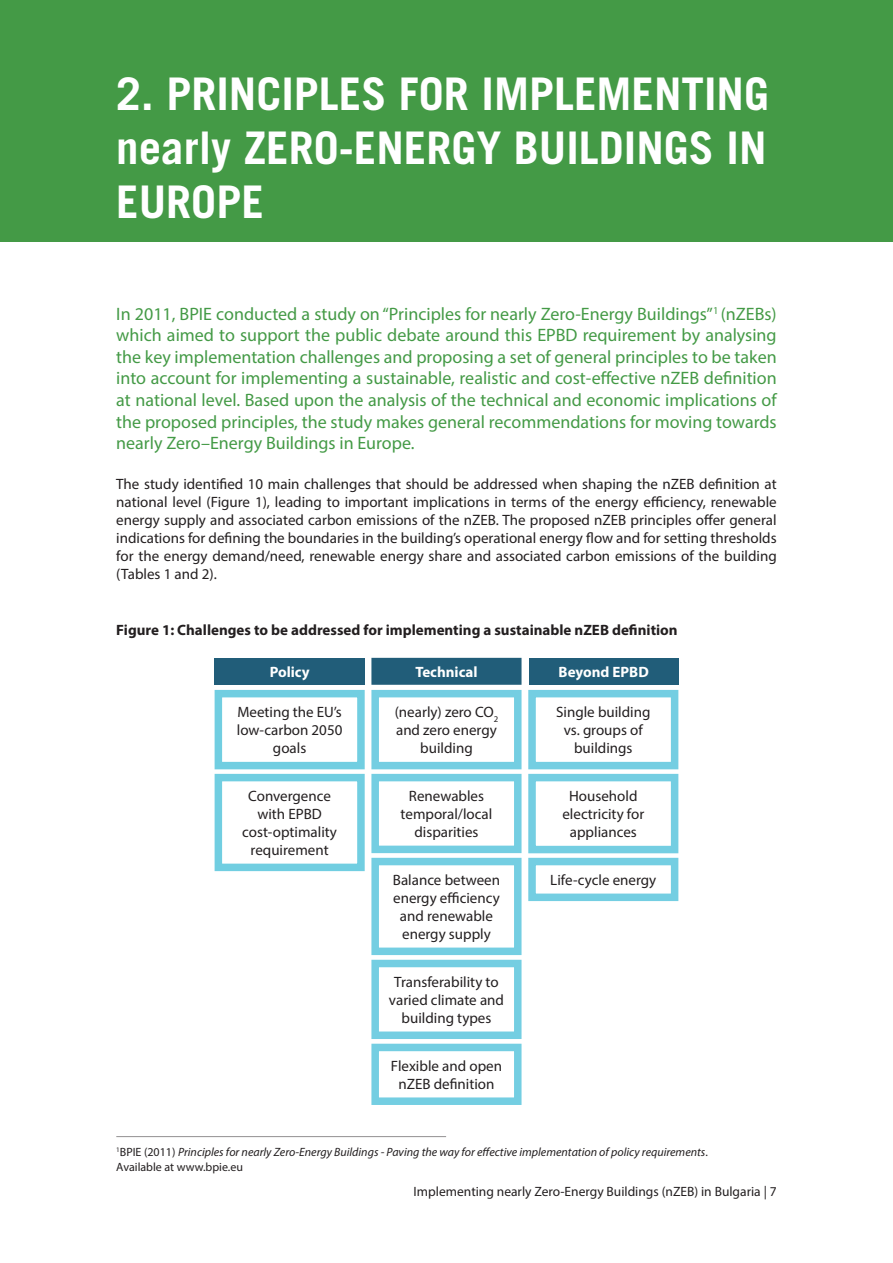
<style>
.page{position:relative;width:893px;height:1263px;background:#fff}
.page>*{position:absolute;margin:0;border:0;box-sizing:border-box;transform-origin:0 0}
.t1{font:700 45px/54px "Trade Gothic LT Std";color:#fff;text-align:justify}
.t2{font:18px/21.6px "Myriad Pro";color:#449a46;text-align:justify}
.t3{font:15px/18px "Myriad Pro";color:#231f20;text-align:center}
.t4{font:700 15px "Myriad Pro";color:#231f20}
.t5{font:700 15px "Myriad Pro";color:#fff}
.t6{font:13.5px "Myriad Pro";color:#231f20}
.t7{font:italic 12px "Myriad Pro";color:#231f20}
.t8{font:12px "Myriad Pro";color:#231f20}
.s1{font-style:normal}
</style>
<div class="page">
<div style="left:0;top:0;width:893px;height:242px;background:#449a46"></div>
<div style="left:215px;top:658px;width:150px;height:27px;background:#215d79"></div>
<div style="left:215px;top:690px;width:150px;height:79px;border:8px solid #71cee1"></div>
<div style="left:371px;top:690px;width:150px;height:79px;border:8px solid #74cee2"></div>
<svg style="left:528px;top:689px;width:151px;height:81px"></svg>
<div style="left:375px;top:662px;width:143px;height:19px;background:#215d79"></div>
<div style="left:371px;top:658px;width:150px;height:27px;border:8px solid #215d79"></div>
<div style="left:529px;top:658px;width:149px;height:27px;background:#215d79"></div>
<div style="left:215px;top:774px;width:150px;height:97px;border:8px solid #71cee1"></div>
<div style="left:371px;top:774px;width:150px;height:79px;border:8px solid #74cee2"></div>
<div style="left:371px;top:858px;width:150px;height:97px;border:8px solid #74cee2"></div>
<div style="left:371px;top:960px;width:150px;height:79px;border:8px solid #74cee2"></div>
<div style="left:371px;top:1044px;width:150px;height:61px;border:8px solid #74cee2"></div>
<div style="left:528px;top:774px;width:150px;height:79px;border:8px solid #74cee2"></div>
<div style="left:528px;top:858px;width:150px;height:43px;border:8px solid #74cee2"></div>
<hr style="left:116px;top:1136px;width:330px;height:1px;background:#231f20">
<p class="t1" style="left:116px;top:66px;width:654px">2. PRINCIPLES FOR IMPLEMENTING nearly ZERO-ENERGY BUILDINGS IN EUROPE</p>
<p class="t2" style="left:116px;top:303px;width:662px">In 2011, BPIE conducted a study on “Principles for nearly Zero-Energy Buildings”<sup>1</sup> (nZEBs) which aimed to support the public debate around this EPBD requirement by analysing the key implementation challenges and proposing a set of general principles to be taken into account for implementing a sustainable, realistic and cost-effective nZEB definition at national level. Based upon the analysis of the technical and economic implications of the proposed principles, the study makes general recommendations for moving towards nearly Zero–Energy Buildings in Europe.</p>
<p class="t3" style="left:116px;top:475px;width:662px;text-align:justify">The study identified 10 main challenges that should be addressed when shaping the nZEB definition at national level (Figure 1), leading to important implications in terms of the energy efficiency, renewable energy supply and associated carbon emissions of the nZEB. The proposed nZEB principles offer general indications for defining the boundaries in the building’s operational energy flow and for setting thresholds for the energy demand/need, renewable energy share and associated carbon emissions of the building (Tables 1 and 2).</p>
<p class="t4" style="left:116px;top:620px;width:563px">Figure 1: Challenges to be addressed for implementing a sustainable nZEB definition</p>
<p class="t5" style="left:270px;top:662px;width:42px">Policy</p>
<p class="t3" style="left:237px;top:703px;width:107px">Meeting the EU’s low-carbon 2050 goals</p>
<p class="t3" style="left:395px;top:703px;width:105px">(nearly) zero CO<sub>2 </sub>and zero energy building</p>
<p class="t3" style="left:556px;top:703px;width:96px">Single building vs. groups of buildings</p>
<p class="t5" style="left:415px;top:662px;width:64px">Technical</p>
<p class="t5" style="left:559px;top:662px;width:92px">Beyond EPBD</p>
<p class="t3" style="left:242px;top:787px;width:96px">Convergence with EPBD cost-optimality requirement</p>
<p class="t3" style="left:401px;top:787px;width:93px">Renewables temporal/local disparities</p>
<p class="t3" style="left:393px;top:871px;width:109px">Balance between energy efficiency and renewable energy supply</p>
<p class="t3" style="left:389px;top:973px;width:117px">Transferability to varied climate and building types</p>
<p class="t3" style="left:391px;top:1057px;width:113px">Flexible and open nZEB definition</p>
<p class="t3" style="left:562px;top:787px;width:83px">Household electricity for appliances</p>
<p class="t3" style="left:550px;top:871px;width:108px">Life-cycle energy</p>
<p class="t7" style="left:116px;top:1145px;width:593px"><sup>1</sup><span class="s1">BPIE (2011)</span> Principles for nearly Zero-Energy Buildings - Paving the way for effective implementation of policy requirements<span class="s1">.</span></p>
<p class="t8" style="left:116px;top:1159px;width:128px">Available at www.bpie.eu</p>
<p class="t6" style="left:414px;top:1183px;width:365px">Implementing nearly Zero-Energy Buildings (nZEB) in Bulgaria | 7</p>
</div>
